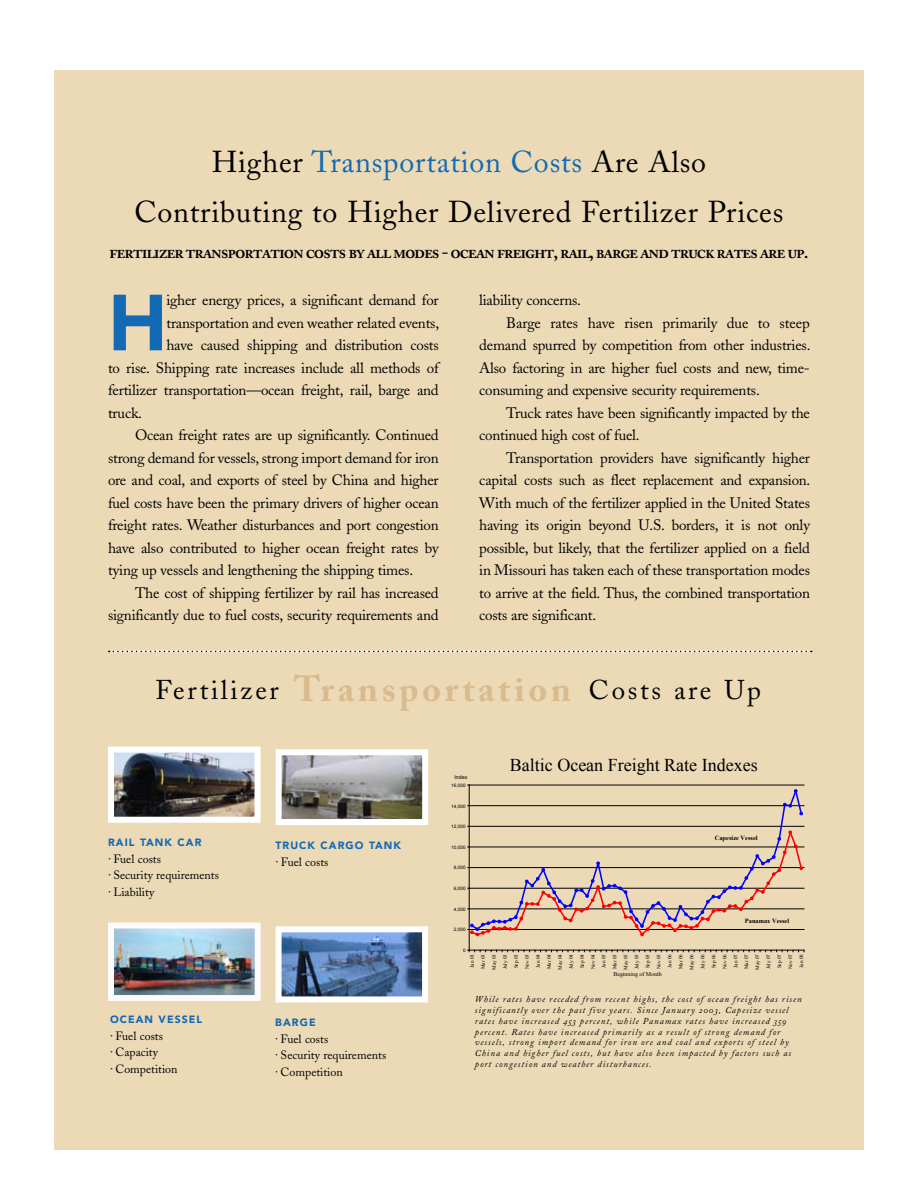
<style>
.page{position:relative;width:918px;height:1188px;background:#fff}
.page>*{position:absolute;margin:0;border:0;box-sizing:border-box;transform-origin:0 0}
.t1{font:900 78.6px "Avenir";color:#1269b4}
.t2{font:700 36px "Adobe Caslon Pro";letter-spacing:.1em;color:#d9bb8e}
.t3{font:30px/49.5px "Adobe Caslon";letter-spacing:.025em;color:#000;text-align:center}
.t4{font:27px "Adobe Caslon";letter-spacing:.1em;color:#000}
.t5{font:18px "Adobe Caslon Semibold SC";letter-spacing:-.065em;color:#000}
.t6{font:18px "Times New Roman";color:#000}
.t7{font:15px "Adobe Caslon";letter-spacing:-.015em;color:#000}
.t8{font:12px/16.5px "Adobe Caslon";color:#000}
.t9{font:900 10.5px "Avenir";letter-spacing:.1em;color:#1269b4}
.t10{font:9px/10.8px "Adobe Caslon Italic Os F";letter-spacing:.1em;color:#000}
.t11{font:700 6.45px "Times New Roman";color:#000}
.t12{font:5.85px "Times New Roman";color:#000}
.t13{font:5.25px/10.9px "Times New Roman";color:#000;text-align:center}
.t14{font:5.25px "Arial";color:#000}
.t15{font:4.65px "Arial";letter-spacing:.005em;color:#000}
.s1{color:#1269b4}
.s2{font-family:"Adobe Caslon";font-weight:400;font-size:27px;color:#000}
</style>
<div class="page">
<div style="left:54px;top:70px;width:810px;height:1080px;background:#ecdab7"></div>
<svg style="left:109px;top:651px;width:703px;height:1px"></svg>
<img style="left:115px;top:754px;width:139px;height:62px">
<div style="left:108px;top:747px;width:153px;height:76px;border:6px solid #fff"></div>
<img style="left:283px;top:756px;width:138px;height:62px">
<div style="left:276px;top:749px;width:152px;height:76px;border:6px solid #fff"></div>
<img style="left:283px;top:933px;width:138px;height:62px">
<div style="left:276px;top:926px;width:152px;height:76px;border:6px solid #fff"></div>
<img style="left:115px;top:929px;width:139px;height:65px">
<div style="left:108px;top:922px;width:153px;height:79px;border:6px solid #fef9fb"></div>
<hr style="left:469px;top:929px;width:335px;height:1px;background:#000">
<hr style="left:469px;top:909px;width:335px;height:1px;background:#000">
<hr style="left:469px;top:888px;width:335px;height:1px;background:#000">
<hr style="left:469px;top:867px;width:335px;height:1px;background:#000">
<hr style="left:469px;top:847px;width:335px;height:1px;background:#000">
<hr style="left:469px;top:826px;width:335px;height:1px;background:#000">
<hr style="left:469px;top:805px;width:335px;height:1px;background:#000">
<hr style="left:469px;top:785px;width:335px;height:1px;background:#000">
<hr style="left:469px;top:785px;width:1px;height:165px;background:#000">
<svg style="left:468px;top:950px;width:337px;height:2px"></svg>
<svg style="left:468px;top:785px;width:335px;height:152px"></svg>
<h3 class="t3" style="left:134px;top:138px;width:650px">Higher <span class="s1">Transportation Costs</span> Are Also<br>Contributing to Higher Delivered Fertilizer Prices</h3>
<p class="t5" style="left:109px;top:241px;width:701px">fertilizer transportation costs by all modes - ocean freight, rail, barge and truck rates are up.</p>
<h1 class="t1" style="left:108px;top:275px;width:50px">H</h1>
<p class="t7" style="left:166px;top:291px;width:274px">igher energy prices, a significant demand for</p>
<p class="t7" style="left:479px;top:291px;width:103px">liability concerns.</p>
<p class="t7" style="left:506px;top:314px;width:305px">Barge rates have risen primarily due to steep</p>
<p class="t7" style="left:479px;top:336px;width:333px">demand spurred by competition from other industries.</p>
<p class="t7" style="left:479px;top:359px;width:332px">Also factoring in are higher fuel costs and new, time-</p>
<p class="t7" style="left:479px;top:381px;width:282px">consuming and expensive security requirements.</p>
<p class="t7" style="left:506px;top:404px;width:305px">Truck rates have been significantly impacted by the</p>
<p class="t7" style="left:479px;top:426px;width:162px">continued high cost of fuel.</p>
<p class="t7" style="left:506px;top:449px;width:305px">Transportation providers have significantly higher</p>
<p class="t7" style="left:479px;top:471px;width:333px">capital costs such as fleet replacement and expansion.</p>
<p class="t7" style="left:479px;top:494px;width:332px">With much of the fertilizer applied in the United States</p>
<p class="t7" style="left:479px;top:516px;width:332px">having its origin beyond U.S. borders, it is not only</p>
<p class="t7" style="left:479px;top:539px;width:332px">possible, but likely, that the fertilizer applied on a field</p>
<p class="t7" style="left:479px;top:561px;width:332px">in Missouri has taken each of these transportation modes</p>
<p class="t7" style="left:479px;top:584px;width:332px">to arrive at the field. Thus, the combined transportation</p>
<p class="t7" style="left:479px;top:606px;width:119px">costs are significant.</p>
<p class="t7" style="left:166px;top:314px;width:274px">transportation and even weather related events,</p>
<p class="t7" style="left:166px;top:336px;width:274px">have caused shipping and distribution costs</p>
<p class="t7" style="left:108px;top:359px;width:332px">to rise. Shipping rate increases include all methods of</p>
<p class="t7" style="left:108px;top:381px;width:332px">fertilizer transportation—ocean freight, rail, barge and</p>
<p class="t7" style="left:108px;top:404px;width:36px">truck.</p>
<p class="t7" style="left:135px;top:426px;width:305px">Ocean freight rates are up significantly. Continued</p>
<p class="t7" style="left:108px;top:449px;width:332px">strong demand for vessels, strong import demand for iron</p>
<p class="t7" style="left:108px;top:471px;width:332px">ore and coal, and exports of steel by China and higher</p>
<p class="t7" style="left:108px;top:494px;width:332px">fuel costs have been the primary drivers of higher ocean</p>
<p class="t7" style="left:108px;top:516px;width:332px">freight rates. Weather disturbances and port congestion</p>
<p class="t7" style="left:108px;top:539px;width:332px">have also contributed to higher ocean freight rates by</p>
<p class="t7" style="left:108px;top:561px;width:307px">tying up vessels and lengthening the shipping times.</p>
<p class="t7" style="left:135px;top:584px;width:305px">The cost of shipping fertilizer by rail has increased</p>
<p class="t7" style="left:108px;top:606px;width:332px">significantly due to fuel costs, security requirements and</p>
<h2 class="t2" style="left:156px;top:668px;width:417px"><span class="s2">Fertilizer</span> Transportation</h2>
<h3 class="t4" style="left:589px;top:674px;width:174px">Costs are Up</h3>
<p class="t9" style="left:108px;top:836px;width:95px">RAIL TANK CAR</p>
<p class="t8" style="left:108px;top:851px;width:113px">· Fuel costs<br>· Security requirements · Liability</p>
<p class="t9" style="left:110px;top:1013px;width:94px">OCEAN VESS EL</p>
<p class="t8" style="left:110px;top:1028px;width:69px">· Fuel costs<br>· Capacity<br>· Competition</p>
<p class="t9" style="left:276px;top:839px;width:127px">TRUCK CARGO TANK</p>
<p class="t8" style="left:276px;top:853px;width:55px">· Fuel costs</p>
<p class="t9" style="left:275px;top:1016px;width:42px">BARGE</p>
<p class="t8" style="left:275px;top:1030px;width:113px">· Fuel costs<br>· Security requirements · Competition</p>
<p class="t14" style="left:454px;top:774px;width:14px">Index</p>
<p class="t15" style="left:451px;top:782px;width:16px">16,000</p>
<p class="t15" style="left:451px;top:803px;width:16px">14,000</p>
<p class="t15" style="left:451px;top:824px;width:16px">12,000</p>
<p class="t15" style="left:451px;top:844px;width:16px">10,000</p>
<p class="t15" style="left:454px;top:865px;width:13px">8,000</p>
<p class="t15" style="left:454px;top:885px;width:13px">6,000</p>
<p class="t15" style="left:454px;top:906px;width:13px">4,000</p>
<p class="t15" style="left:454px;top:927px;width:13px">2,000</p>
<p class="t15" style="left:463px;top:947px;width:4px">0</p>
<p class="t6" style="left:510px;top:753px;width:249px">Baltic Ocean Freight Rate Indexes</p>
<p class="t11" style="left:715px;top:834px;width:44px">Capesize Vessel</p>
<p class="t11" style="left:745px;top:916px;width:46px">Panamax Vessel</p>
<p class="t13" style="left:467px;top:970px;width:18px;rotate:-90deg">Jan 03<br>Mar 03<br>May 03<br>July 03<br>Sep 03<br>Nov 03<br>Jan 04<br>Mar 04<br>May 04<br>July 04<br>Sep 04<br>Nov 04<br>Jan 05<br>Mar 05<br>May 05<br>July 05<br>Sep 05<br>Nov 05<br>Jan 06<br>Mar 06<br>May 06<br>July 06<br>Sep 06<br>Nov 06<br>Jan 07<br>Mar 07<br>May 07<br>July 07<br>Sep 07<br>Nov 07<br>Jan 08</p>
<p class="t12" style="left:613px;top:970px;width:50px">Beginning of Month</p>
<p class="t10" style="left:475px;top:994px;width:328px">While rates have receded from recent highs, the cost of ocean freight has risen significantly over the past five years. Since January 2003, Capesize vessel rates have increased 453 percent, while Panamax rates have increased 359 percent. Rates have increased primarily as a result of strong demand for vessels, strong import demand for iron ore and coal and exports of steel by China and higher fuel costs, but have also been impacted by factors such as port congestion and weather disturbances.</p>
</div>
